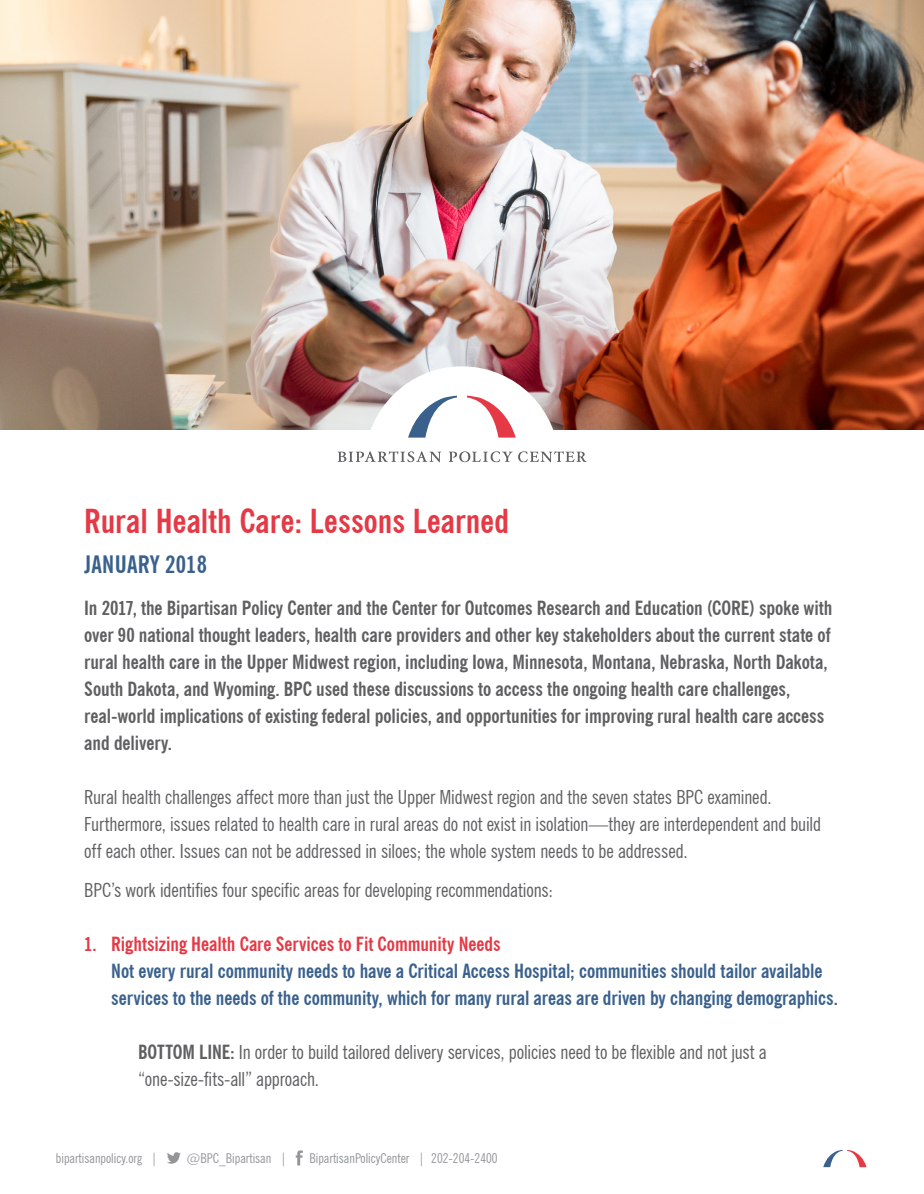
<style>
.page{position:relative;width:924px;height:1194px;background:#fff}
.page>*{position:absolute;margin:0;border:0;box-sizing:border-box;transform-origin:0 0}
.t1{font:700 condensed 33px "News Gothic BT";letter-spacing:.005em;color:#e53945}
.t2{font:700 condensed 24px "News Gothic BT";letter-spacing:.01em;color:#3a608c}
.Body_Copy_-_Regular{font:700 condensed 19.5px/27px "News Gothic BT";letter-spacing:-.005em;color:#5f5f62}
.Body_Copy_-_Regular-2{font:condensed 19.5px/27px "News Gothic BT";letter-spacing:-.005em;color:#5f5f62}
.t3{font:700 condensed 19.5px/27px "News Gothic BT";letter-spacing:-.005em;color:#3a618d}
.t4{font:condensed 13.5px "News Gothic BT";color:#939598}
.s1{color:#e53945}
.s2{font-weight:700}
</style>
<div class="page">
<svg style="left:167px;top:1152px;width:14px;height:12px"></svg>
<svg style="left:296px;top:1150px;width:7px;height:15px"></svg>
<svg style="left:823px;top:1150px;width:44px;height:17px"></svg>
<img style="left:0;top:0;width:924px;height:430px">
<div style="left:365px;top:366px;width:194px;height:195px;background:#fff;border-radius:50%"></div>
<svg style="left:338px;top:451px;width:103px;height:11px"></svg>
<svg style="left:449px;top:451px;width:138px;height:11px"></svg>
<svg style="left:467px;top:396px;width:49px;height:42px"></svg>
<svg style="left:408px;top:396px;width:49px;height:42px"></svg>
<p class="t1" style="left:84px;top:500px;width:427px">Rural Health Care: Lessons Learned</p>
<p class="t2" style="left:84px;top:550px;width:124px">JANUARY 2018</p>
<p class="Body_Copy_-_Regular" style="left:84px;top:594px;width:750px">In 2017, the Bipartisan Policy Center and the Center for Outcomes Research and Education (CORE) spoke with over 90 national thought leaders, health care providers and other key stakeholders about the current state of rural health care in the Upper Midwest region, including Iowa, Minnesota, Montana, Nebraska, North Dakota, South Dakota, and Wyoming. BPC used these discussions to access the ongoing health care challenges, real-world implications of existing federal policies, and opportunities for improving rural health care access and delivery.</p>
<p class="Body_Copy_-_Regular-2" style="left:84px;top:783px;width:738px">Rural health challenges affect more than just the Upper Midwest region and the seven states BPC examined.<br>Furthermore, issues related to health care in rural areas do not exist in isolation—they are interdependent and build off each other. Issues can not be addressed in siloes; the whole system needs to be addressed.</p>
<p class="Body_Copy_-_Regular-2" style="left:84px;top:876px;width:470px">BPC’s work identifies four specific areas for developing recommendations:</p>
<p class="t3" style="left:111px;top:930px;width:728px;text-indent:-27px"><span class="s1">1. Rightsizing Health Care Services to Fit Community Needs<br></span>Not every rural community needs to have a Critical Access Hospital; communities should tailor available services to the needs of the community, which for many rural areas are driven by changing demographics.</p>
<p class="Body_Copy_-_Regular-2" style="left:138px;top:1038px;width:630px"><span class="s2">BOTTOM LINE:</span> In order to build tailored delivery services, policies need to be flexible and not just a “one-size-fits-all” approach.</p>
<p class="t4" style="left:56px;top:1150px;width:103px">bipartisanpolicy.org |</p>
<p class="t4" style="left:187px;top:1150px;width:101px">@BPC_Bipartisan |</p>
<p class="t4" style="left:309px;top:1150px;width:190px">BipartisanPolicyCenter | 202-204-2400</p>
</div>
